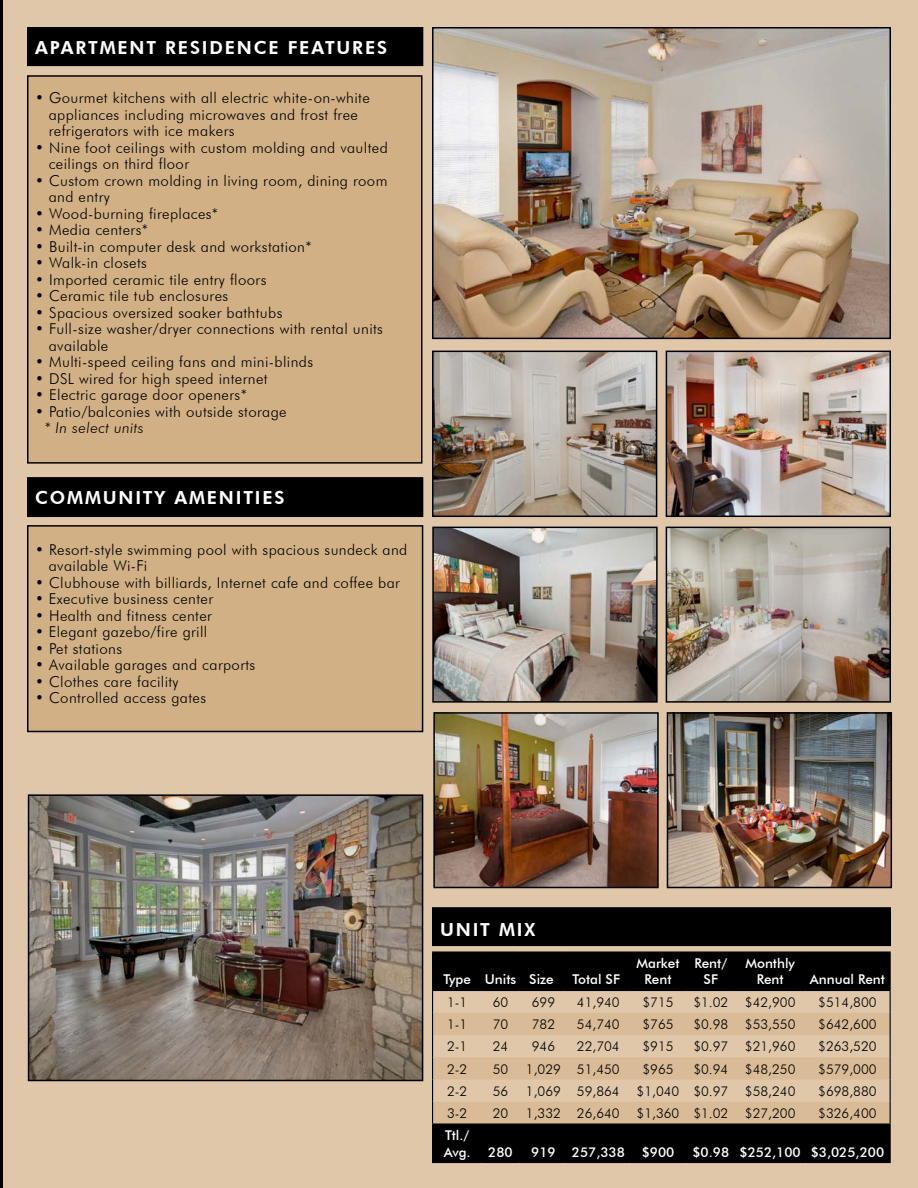
<style>
.page{position:relative;width:918px;height:1188px;background:#fff}
.page>*{position:absolute;margin:0;border:0;box-sizing:border-box;transform-origin:0 0}
.t1{font:800 18px "Futura BT";letter-spacing:.1em;color:#fff}
.t2{font:300 15px/16.5px "Futura BT";letter-spacing:.025em;color:#000}
.t3{font:italic 300 15px "Futura BT";letter-spacing:.025em;color:#000}
.t4{font:300 13.5px "Futura BT";color:#000}
.t5{font:500 13.5px/16.2px "Futura BT";color:#fff;text-align:center}
</style>
<div class="page">
<div style="left:3px;top:0;width:915px;height:1188px;background:#e0c7a9"></div>
<hr style="left:0;top:0;width:3px;height:1188px;background:#000">
<div style="left:28px;top:76px;width:394px;height:387px;background:#d2b086"></div>
<div style="left:27px;top:75px;width:396px;height:389px;border:2px solid #000"></div>
<div style="left:28px;top:526px;width:395px;height:205px;background:#d2b086"></div>
<div style="left:27px;top:525px;width:396px;height:207px;border:2px solid #000"></div>
<div style="left:28px;top:28px;width:395px;height:37px;background:#000"></div>
<div style="left:27px;top:27px;width:396px;height:39px;border:2px solid #000"></div>
<img style="left:435px;top:30px;width:453px;height:306px">
<div style="left:432px;top:27px;width:459px;height:312px;border:2px solid #000"></div>
<div style="left:28px;top:478px;width:395px;height:38px;background:#000"></div>
<div style="left:27px;top:477px;width:396px;height:40px;border:2px solid #000"></div>
<img style="left:435px;top:354px;width:219px;height:160px">
<div style="left:432px;top:351px;width:225px;height:166px;border:2px solid #000"></div>
<img style="left:669px;top:354px;width:219px;height:160px">
<div style="left:666px;top:351px;width:225px;height:166px;border:2px solid #000"></div>
<img style="left:435px;top:530px;width:220px;height:170px">
<div style="left:432px;top:527px;width:226px;height:176px;border:2px solid #000"></div>
<img style="left:669px;top:530px;width:219px;height:170px">
<div style="left:666px;top:527px;width:225px;height:176px;border:2px solid #000"></div>
<img style="left:31px;top:797px;width:389px;height:281px">
<div style="left:28px;top:794px;width:395px;height:287px;border:2px solid #000"></div>
<svg style="left:433px;top:953px;width:457px;height:209px;background:#332d26"></svg>
<svg style="left:433px;top:1013px;width:457px;height:110px;background:#dbbf9e"></svg>
<hr style="left:432px;top:953px;width:1px;height:37px;background:#000">
<hr style="left:432px;top:951px;width:49px;height:2px;background:#000">
<hr style="left:481px;top:951px;width:39px;height:2px;background:#000">
<hr style="left:520px;top:951px;width:43px;height:2px;background:#000">
<hr style="left:563px;top:951px;width:66px;height:2px;background:#000">
<hr style="left:629px;top:951px;width:58px;height:2px;background:#000">
<hr style="left:687px;top:951px;width:48px;height:2px;background:#000">
<hr style="left:735px;top:951px;width:70px;height:2px;background:#000">
<hr style="left:805px;top:951px;width:86px;height:2px;background:#000">
<hr style="left:890px;top:953px;width:1px;height:37px;background:#000">
<hr style="left:432px;top:990px;width:49px;height:1px;background:#000">
<hr style="left:481px;top:990px;width:39px;height:1px;background:#000">
<hr style="left:520px;top:990px;width:43px;height:1px;background:#000">
<hr style="left:563px;top:990px;width:66px;height:1px;background:#000">
<hr style="left:629px;top:990px;width:58px;height:1px;background:#000">
<hr style="left:687px;top:990px;width:48px;height:1px;background:#000">
<hr style="left:735px;top:990px;width:70px;height:1px;background:#000">
<hr style="left:805px;top:990px;width:86px;height:1px;background:#000">
<svg style="left:432px;top:991px;width:1px;height:132px"></svg>
<svg style="left:890px;top:991px;width:1px;height:132px"></svg>
<hr style="left:432px;top:1125px;width:1px;height:37px;background:#000">
<hr style="left:432px;top:1123px;width:49px;height:2px;background:#000">
<hr style="left:481px;top:1123px;width:39px;height:2px;background:#000">
<hr style="left:520px;top:1123px;width:43px;height:2px;background:#000">
<hr style="left:563px;top:1123px;width:66px;height:2px;background:#000">
<hr style="left:629px;top:1123px;width:58px;height:2px;background:#000">
<hr style="left:687px;top:1123px;width:48px;height:2px;background:#000">
<hr style="left:735px;top:1123px;width:70px;height:2px;background:#000">
<hr style="left:805px;top:1123px;width:86px;height:2px;background:#000">
<hr style="left:432px;top:1162px;width:49px;height:1px;background:#000">
<hr style="left:481px;top:1162px;width:39px;height:1px;background:#000">
<hr style="left:520px;top:1162px;width:43px;height:1px;background:#000">
<hr style="left:563px;top:1162px;width:66px;height:1px;background:#000">
<hr style="left:629px;top:1162px;width:58px;height:1px;background:#000">
<hr style="left:687px;top:1162px;width:48px;height:1px;background:#000">
<hr style="left:735px;top:1162px;width:70px;height:1px;background:#000">
<hr style="left:805px;top:1162px;width:86px;height:1px;background:#000">
<hr style="left:890px;top:1125px;width:1px;height:37px;background:#000">
<img style="left:436px;top:715px;width:220px;height:170px">
<div style="left:433px;top:712px;width:226px;height:176px;border:2px solid #000"></div>
<img style="left:670px;top:715px;width:219px;height:170px">
<div style="left:667px;top:712px;width:225px;height:176px;border:2px solid #000"></div>
<div style="left:433px;top:908px;width:457px;height:37px;background:#000"></div>
<div style="left:432px;top:907px;width:459px;height:39px;border:2px solid #000"></div>
<p class="t1" style="left:35px;top:37px;width:353px">APARTMENT RESIDENCE FEATURES</p>
<p class="t2" style="left:49px;top:90px;width:323px;text-indent:-14px">• Gourmet kitchens with all electric white-on-white appliances including microwaves and frost free refrigerators with ice makers</p>
<p class="t2" style="left:49px;top:139px;width:341px;text-indent:-14px">• Nine foot ceilings with custom molding and vaulted ceilings on third floor</p>
<p class="t2" style="left:49px;top:172px;width:340px;text-indent:-14px">• Custom crown molding in living room, dining room and entry</p>
<p class="t2" style="left:35px;top:205px;width:184px">• Wood-burning fireplaces*</p>
<p class="t2" style="left:35px;top:222px;width:114px">• Media centers*</p>
<p class="t2" style="left:35px;top:238px;width:278px">• Built-in computer desk and workstation*</p>
<p class="t2" style="left:35px;top:255px;width:113px">• Walk-in closets</p>
<p class="t2" style="left:35px;top:271px;width:233px">• Imported ceramic tile entry floors</p>
<p class="t2" style="left:35px;top:288px;width:195px">• Ceramic tile tub enclosures</p>
<p class="t2" style="left:35px;top:304px;width:249px">• Spacious oversized soaker bathtubs</p>
<p class="t2" style="left:49px;top:321px;width:336px;text-indent:-14px">• Full-size washer/dryer connections with rental units available</p>
<p class="t2" style="left:35px;top:354px;width:279px">• Multi-speed ceiling fans and mini-blinds</p>
<p class="t2" style="left:35px;top:370px;width:234px">• DSL wired for high speed internet</p>
<p class="t2" style="left:35px;top:387px;width:213px">• Electric garage door openers*</p>
<p class="t2" style="left:35px;top:403px;width:253px">• Patio/balconies with outside storage</p>
<p class="t3" style="left:44px;top:419px;width:101px">* In select units</p>
<p class="t1" style="left:35px;top:487px;width:251px">COMMUNITY AMENITIES</p>
<p class="t2" style="left:49px;top:541px;width:360px;text-indent:-14px">• Resort-style swimming pool with spacious sundeck and available Wi-Fi</p>
<p class="t2" style="left:35px;top:574px;width:366px">• Clubhouse with billiards, Internet cafe and coffee bar</p>
<p class="t2" style="left:35px;top:590px;width:179px">• Executive business center</p>
<p class="t2" style="left:35px;top:607px;width:178px">• Health and fitness center</p>
<p class="t2" style="left:35px;top:623px;width:174px">• Elegant gazebo/fire grill</p>
<p class="t2" style="left:35px;top:640px;width:88px">• Pet stations</p>
<p class="t2" style="left:35px;top:656px;width:222px">• Available garages and carports</p>
<p class="t2" style="left:35px;top:673px;width:145px">• Clothes care facility</p>
<p class="t2" style="left:35px;top:689px;width:172px">• Controlled access gates</p>
<p class="t1" style="left:440px;top:919px;width:97px">UNIT MIX</p>
<p class="t5" style="left:444px;top:971px;width:112px">Type Units Size</p>
<p class="t5" style="left:573px;top:971px;width:49px">Total SF</p>
<p class="t5" style="left:636px;top:955px;width:45px">Market<br>Rent</p>
<p class="t5" style="left:694px;top:955px;width:34px">Rent/<br>SF</p>
<p class="t5" style="left:745px;top:955px;width:51px">Monthly<br>Rent</p>
<p class="t5" style="left:810px;top:971px;width:77px">Annual Rent</p>
<p class="t4" style="left:447px;top:994px;width:22px">1-1</p>
<p class="t4" style="left:493px;top:994px;width:17px">60</p>
<p class="t4" style="left:532px;top:994px;width:25px">699</p>
<p class="t4" style="left:577px;top:994px;width:44px">41,940</p>
<p class="t4" style="left:642px;top:994px;width:33px">$715</p>
<p class="t4" style="left:693px;top:994px;width:104px">$1.02 $42,900</p>
<p class="t4" style="left:818px;top:994px;width:60px">$514,800</p>
<p class="t4" style="left:447px;top:1016px;width:22px">1-1</p>
<p class="t4" style="left:493px;top:1016px;width:17px">70</p>
<p class="t4" style="left:532px;top:1016px;width:25px">782</p>
<p class="t4" style="left:577px;top:1016px;width:44px">54,740</p>
<p class="t4" style="left:642px;top:1016px;width:33px">$765</p>
<p class="t4" style="left:693px;top:1016px;width:104px">$0.98 $53,550</p>
<p class="t4" style="left:818px;top:1016px;width:60px">$642,600</p>
<p class="t4" style="left:447px;top:1038px;width:22px">2-1</p>
<p class="t4" style="left:493px;top:1038px;width:17px">24</p>
<p class="t4" style="left:532px;top:1038px;width:25px">946</p>
<p class="t4" style="left:577px;top:1038px;width:44px">22,704</p>
<p class="t4" style="left:642px;top:1038px;width:33px">$915</p>
<p class="t4" style="left:693px;top:1038px;width:104px">$0.97 $21,960</p>
<p class="t4" style="left:818px;top:1038px;width:60px">$263,520</p>
<p class="t4" style="left:447px;top:1061px;width:22px">2-2</p>
<p class="t4" style="left:493px;top:1061px;width:17px">50</p>
<p class="t4" style="left:526px;top:1061px;width:95px">1,029 51,450</p>
<p class="t4" style="left:642px;top:1061px;width:33px">$965</p>
<p class="t4" style="left:693px;top:1061px;width:104px">$0.94 $48,250</p>
<p class="t4" style="left:818px;top:1061px;width:60px">$579,000</p>
<p class="t4" style="left:447px;top:1083px;width:22px">2-2</p>
<p class="t4" style="left:493px;top:1083px;width:17px">56</p>
<p class="t4" style="left:526px;top:1083px;width:95px">1,069 59,864</p>
<p class="t4" style="left:637px;top:1083px;width:160px">$1,040 $0.97 $58,240</p>
<p class="t4" style="left:818px;top:1083px;width:60px">$698,880</p>
<p class="t4" style="left:447px;top:1105px;width:22px">3-2</p>
<p class="t4" style="left:493px;top:1105px;width:17px">20</p>
<p class="t4" style="left:526px;top:1105px;width:95px">1,332 26,640</p>
<p class="t4" style="left:637px;top:1105px;width:160px">$1,360 $1.02 $27,200</p>
<p class="t4" style="left:818px;top:1105px;width:60px">$326,400</p>
<p class="t5" style="left:444px;top:1127px;width:28px;text-align:left">Ttl./<br>Avg.</p>
<p class="t5" style="left:488px;top:1144px;width:26px">280</p>
<p class="t5" style="left:531px;top:1144px;width:144px">919 257,338 $900</p>
<p class="t5" style="left:692px;top:1144px;width:193px">$0.98 $252,100 $3,025,200</p>
</div>
